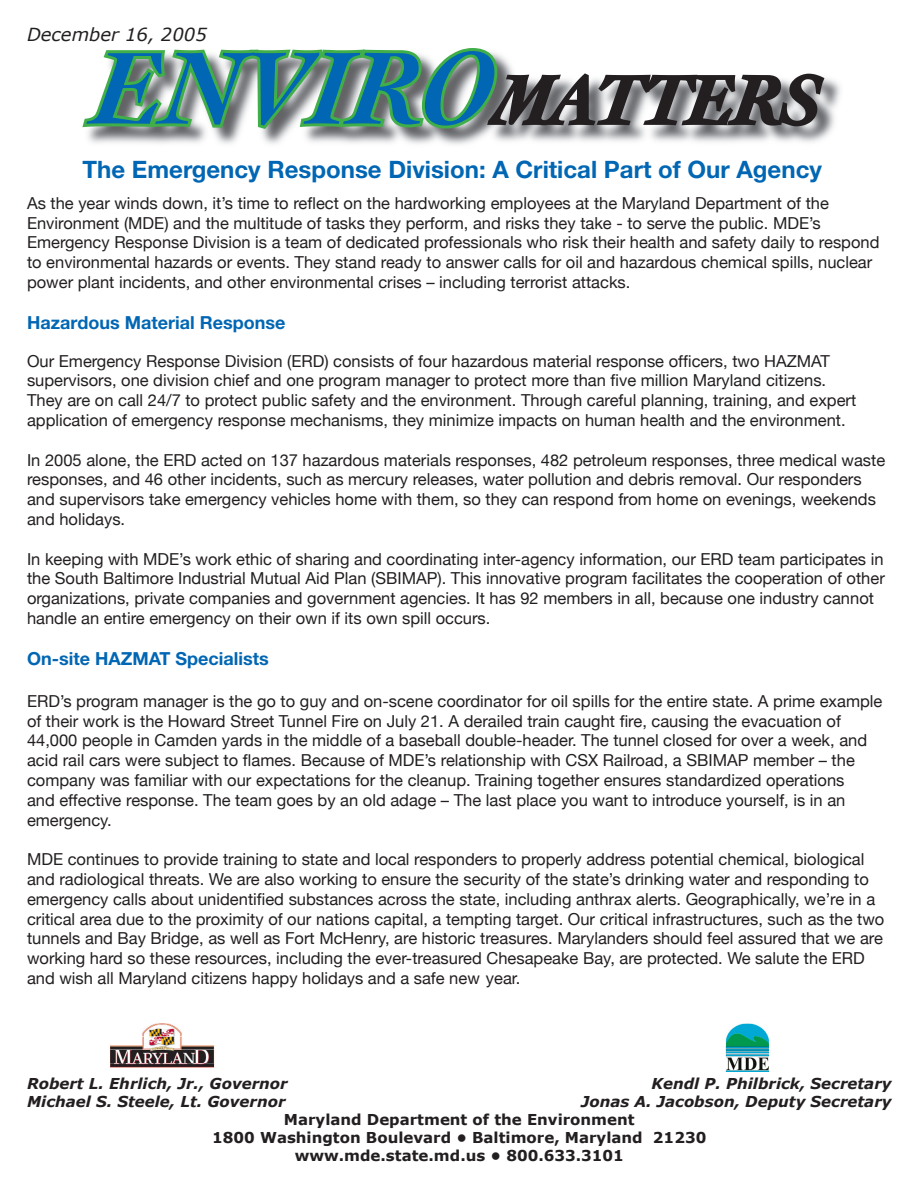
<style>
.page{position:relative;width:919px;height:1188px;background:#fff}
.page>*{position:absolute;margin:0;border:0;box-sizing:border-box;transform-origin:0 0}
.t1{font:italic 700 72px "Cochin";color:#231f20}
.t2{font:700 24px "Helvetica Neue";color:#0166b3}
.t3{font:700 18px "Helvetica Neue";color:#0166b3}
.t4{font:italic 18px "Verdana";color:#231f20}
.t5{font:16.5px/19.8px "Helvetica Neue";color:#231f20}
.t6{font:700 15px/18px "Verdana";color:#231f20;text-align:center}
.t7{font:italic 700 15px/18px "Verdana";color:#231f20}
.s1{font-size:108px;color:#0166b3}
</style>
<div class="page">
<img style="left:826px;top:78px;width:15px;height:58px">
<svg style="left:82px;top:48px;width:744px;height:97px"></svg>
<img style="left:110px;top:1023px;width:104px;height:45px">
<img style="left:725px;top:1023px;width:44px;height:49px">
<p class="t4" style="left:27px;top:23px;width:181px">December 16, 2005</p>
<h1 class="t1" style="left:96px;top:58px;width:727px"><span class="s1">ENVIRO</span>MATTERS</h1>
<h2 class="t2" style="left:83px;top:155px;width:740px">The Emergency Response Division: A Critical Part of Our Agency</h2>
<p class="t5" style="left:27px;top:193px;width:853px">As the year winds down, it’s time to reflect on the hardworking employees at the Maryland Department of the Environment (MDE) and the multitude of tasks they perform, and risks they take - to serve the public. MDE’s Emergency Response Division is a team of dedicated professionals who risk their health and safety daily to respond to environmental hazards or events. They stand ready to answer calls for oil and hazardous chemical spills, nuclear power plant incidents, and other environmental crises – including terrorist attacks.</p>
<p class="t3" style="left:27px;top:311px;width:260px">Hazardous Material Response</p>
<p class="t5" style="left:27px;top:351px;width:830px">Our Emergency Response Division (ERD) consists of four hazardous material response officers, two HAZMAT supervisors, one division chief and one program manager to protect more than five million Maryland citizens.<br>They are on call 24/7 to protect public safety and the environment. Through careful planning, training, and expert application of emergency response mechanisms, they minimize impacts on human health and the environment.</p>
<p class="t5" style="left:27px;top:450px;width:859px">In 2005 alone, the ERD acted on 137 hazardous materials responses, 482 petroleum responses, three medical waste responses, and 46 other incidents, such as mercury releases, water pollution and debris removal. Our responders and supervisors take emergency vehicles home with them, so they can respond from home on evenings, weekends and holidays.</p>
<p class="t5" style="left:27px;top:549px;width:859px">In keeping with MDE’s work ethic of sharing and coordinating inter-agency information, our ERD team participates in the South Baltimore Industrial Mutual Aid Plan (SBIMAP). This innovative program facilitates the cooperation of other organizations, private companies and government agencies. It has 92 members in all, because one industry cannot handle an entire emergency on their own if its own spill occurs.</p>
<p class="t3" style="left:27px;top:648px;width:243px">On-site HAZMAT Specialists</p>
<p class="t5" style="left:27px;top:691px;width:856px">ERD’s program manager is the go to guy and on-scene coordinator for oil spills for the entire state. A prime example of their work is the Howard Street Tunnel Fire on July 21. A derailed train caught fire, causing the evacuation of 44,000 people in Camden yards in the middle of a baseball double-header. The tunnel closed for over a week, and acid rail cars were subject to flames. Because of MDE’s relationship with CSX Railroad, a SBIMAP member – the company was familiar with our expectations for the cleanup. Training together ensures standardized operations<br>and effective response. The team goes by an old adage – The last place you want to introduce yourself, is in an emergency.</p>
<p class="t5" style="left:27px;top:849px;width:858px">MDE continues to provide training to state and local responders to properly address potential chemical, biological and radiological threats. We are also working to ensure the security of the state’s drinking water and responding to emergency calls about unidentified substances across the state, including anthrax alerts. Geographically, we’re in a critical area due to the proximity of our nations capital, a tempting target. Our critical infrastructures, such as the two tunnels and Bay Bridge, as well as Fort McHenry, are historic treasures. Marylanders should feel assured that we are working hard so these resources, including the ever-treasured Chesapeake Bay, are protected. We salute the ERD and wish all Maryland citizens happy holidays and a safe new year.</p>
<p class="t7" style="left:27px;top:1074px;width:262px">Robert L. Ehrlich, Jr., Governor<br>Michael S. Steele, Lt. Governor</p>
<p class="t6" style="left:212px;top:1110px;width:495px">Maryland Department of the Environment<br>1800 Washington Boulevard • Baltimore, Maryland 21230 www.mde.state.md.us • 800.633.3101</p>
<p class="t7" style="left:581px;top:1074px;width:312px;text-align:right">Kendl P. Philbrick, Secretary<br>Jonas A. Jacobson, Deputy Secretary</p>
</div>
